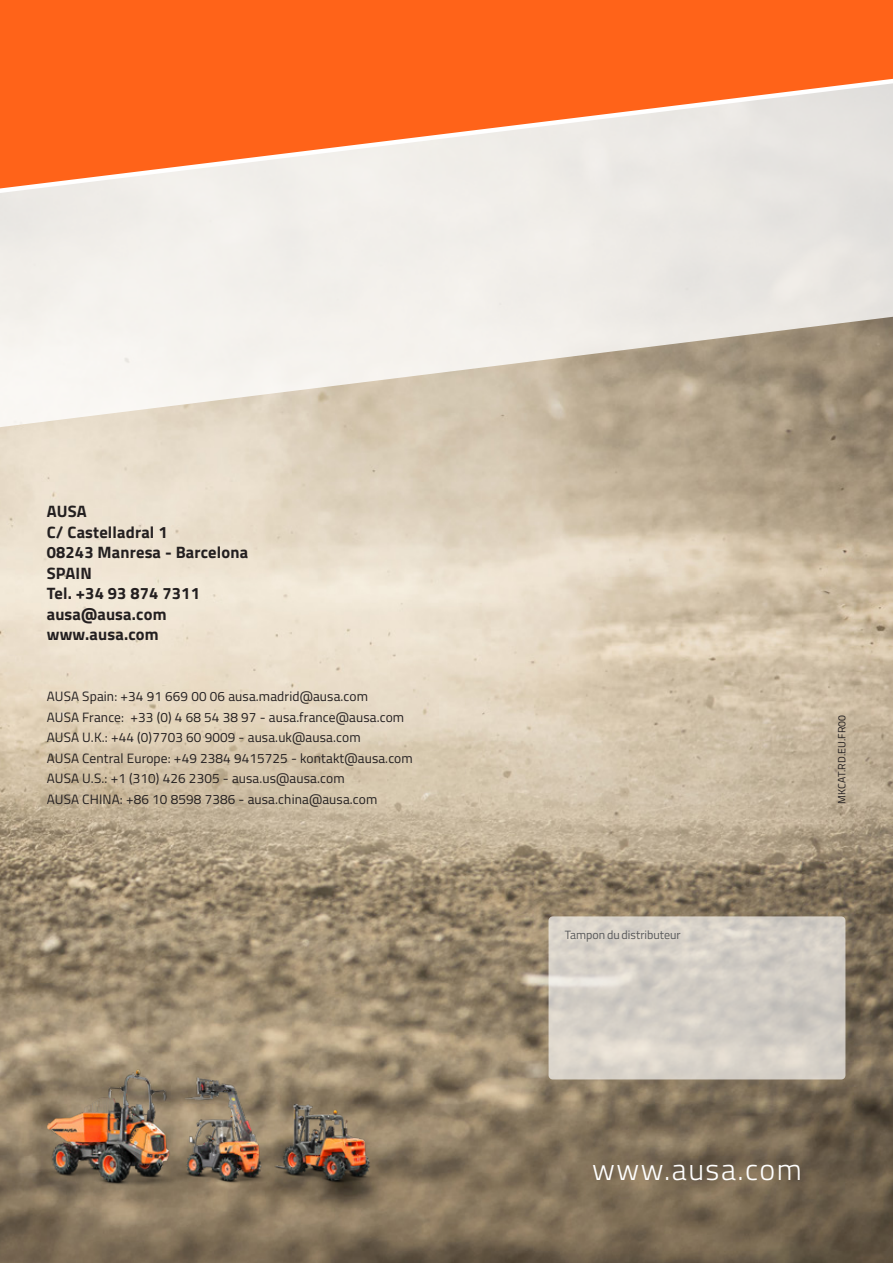
<style>
.page{position:relative;width:893px;height:1263px;background:#fff}
.page>*{position:absolute;margin:0;border:0;box-sizing:border-box;transform-origin:0 0}
.t1{font:300 30px "Titillium Web";letter-spacing:.05em;color:#fff}
.t2{font:700 16.5px/20.4px "Titillium Web";letter-spacing:.01em;color:#231f20}
.t3{font:13.5px/20.4px "Titillium Web";letter-spacing:.01em;color:#231f20}
.t4{font:12px "Titillium Web";color:#57585a}
.t5{font:10.5px "Titillium Web";letter-spacing:.01em;color:#231f20}
</style>
<div class="page">
<img style="left:0;top:432px;width:893px;height:831px">
<svg style="left:0;top:199px;width:893px;height:233px;background:#e2ddd4"></svg>
<svg style="left:0;top:0;width:893px;height:199px;background:#f98f5c"></svg>
<svg style="left:549px;top:916px;width:296px;height:163px;background:#d4cfc6"></svg>
<img style="left:30px;top:1065px;width:352px;height:126px">
<p class="t2" style="left:47px;top:500px;width:203px">AUSA<br>C/ Castelladral 1<br>08243 Manresa - Barcelona<br>SPAIN<br>Tel. +34 93 874 7311 ausa@ausa.com www.ausa.com</p>
<p class="t3" style="left:47px;top:686px;width:368px">AUSA Spain: +34 91 669 00 06 ausa.madrid@ausa.com<br>AUSA France: +33 (0) 4 68 54 38 97 - ausa.france@ausa.com AUSA U.K.: +44 (0)7703 60 9009 - ausa.uk@ausa.com<br>AUSA Central Europe: +49 2384 9415725 - kontakt@ausa.com AUSA U.S.: +1 (310) 426 2305 - ausa.us@ausa.com<br>AUSA CHINA: +86 10 8598 7386 - ausa.china@ausa.com</p>
<p class="t4" style="left:565px;top:926px;width:117px">Tampon du distributeur</p>
<p class="t5" style="left:834px;top:803px;width:90px;rotate:-90deg">MKCAT.RD.EU.FR00</p>
<h1 class="t1" style="left:592px;top:1147px;width:211px">www.ausa.com</h1>
</div>
